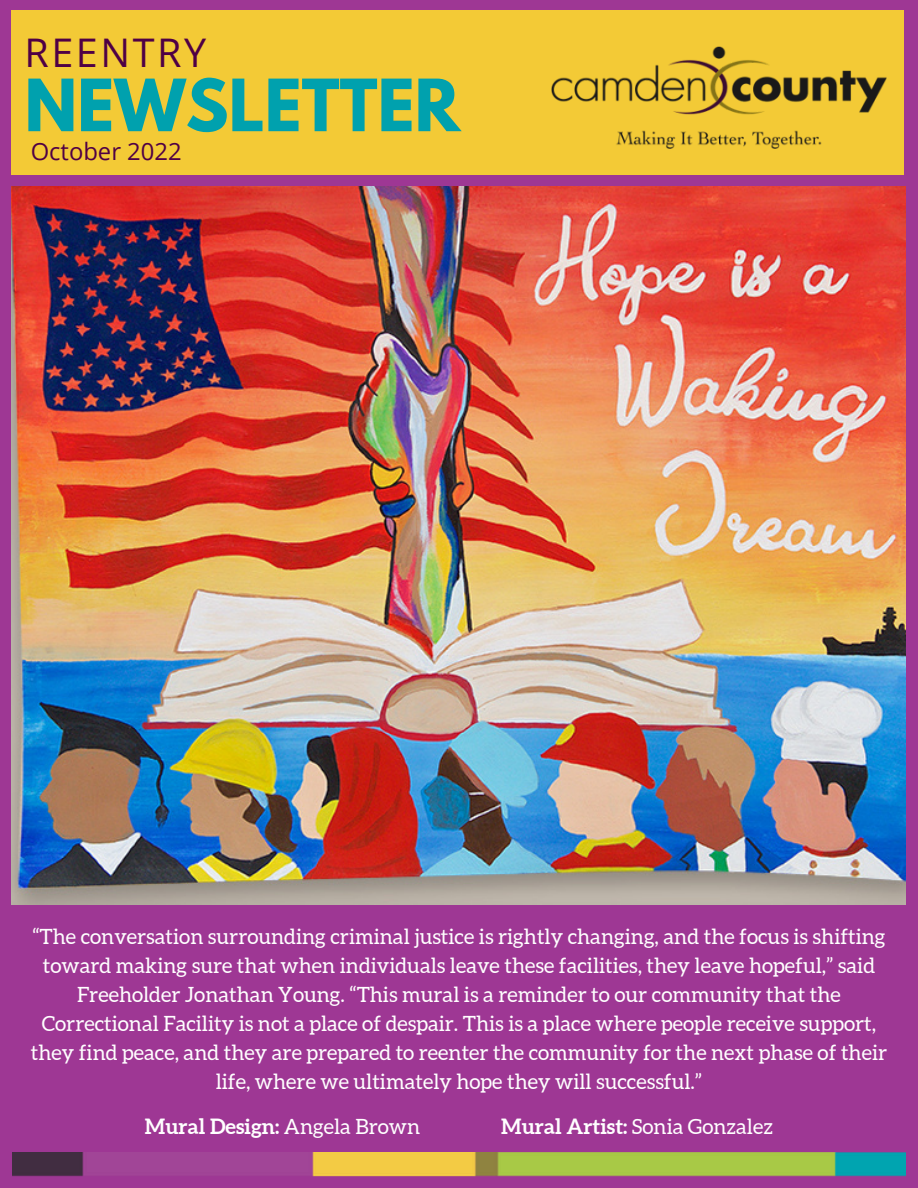
<style>
.page{position:relative;width:918px;height:1188px;background:#9e3794}
.page>*{position:absolute;margin:0;border:0;box-sizing:border-box;transform-origin:0 0}
.t1{font:700 63.75px "League Spartan";color:#00a1ae}
.t2{font:39.45px "Open Sans";letter-spacing:.065em;color:#4f0045}
.t3{font:23.85px "Open Sans";color:#4f0045}
.t4{font:21px/29px "Aleo";color:#fff;text-align:center}
.t5{font:700 21px "Aleo";color:#fff}
.s1{font-weight:400}
.s2{font-weight:700}
</style>
<div class="page">
<div style="left:11px;top:10px;width:892px;height:164px;background:#f3ca36"></div>
<img style="left:13px;top:1152px;width:892px;height:24px">
<img style="left:551px;top:46px;width:336px;height:103px">
<img style="left:11px;top:186px;width:895px;height:719px">
<h2 class="t2" style="left:25px;top:25px;width:183px">REENTRY</h2>
<h1 class="t1" style="left:25px;top:74px;width:437px">NEWSLETTER</h1>
<p class="t3" style="left:31px;top:135px;width:152px">October 2022</p>
<p class="t4" style="left:31px;top:922px;width:858px">“The conversation surrounding criminal justice is rightly changing, and the focus is shifting toward making sure that when individuals leave these facilities, they leave hopeful,” said Freeholder Jonathan Young. “This mural is a reminder to our community that the Correctional Facility is not a place of despair. This is a place where people receive support, they find peace, and they are prepared to reenter the community for the next phase of their life, where we ultimately hope they will successful.”</p>
<p class="t5" style="left:145px;top:1114px;width:277px">Mural Design: <span class="s1">Angela Brown</span></p>
<p class="t4" style="left:501px;top:1112px;width:273px"><span class="s2">Mural Artist:</span> Sonia Gonzalez</p>
</div>
